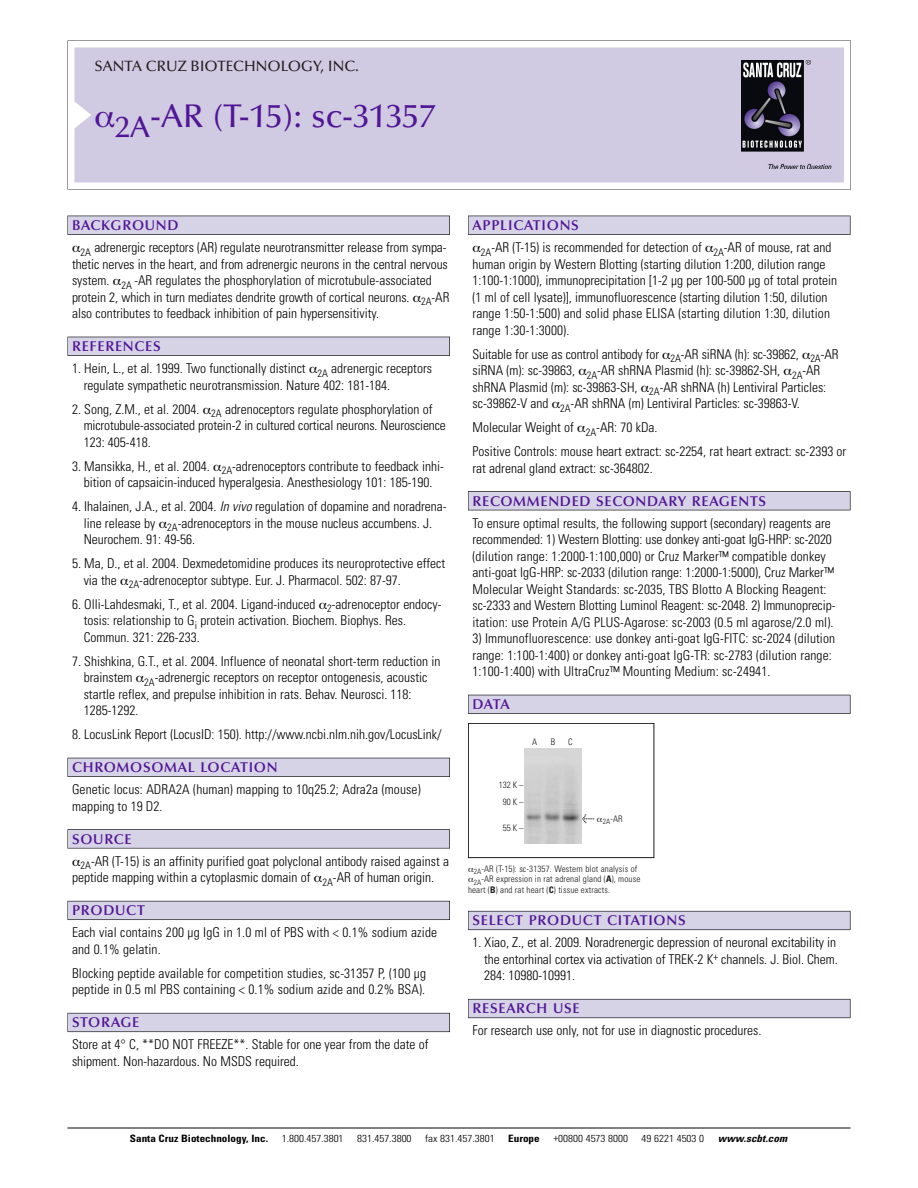
<style>
.page{position:relative;width:918px;height:1188px;background:#fff}
.page>*{position:absolute;margin:0;border:0;box-sizing:border-box;transform-origin:0 0}
.t1{font:500 33px "Optima";color:#511695}
.t2{font:500 15px "Optima";color:#231f20}
.t3{font:600 14.25px "Optima";letter-spacing:.05em;color:#511695}
.t4{font:300 condensed 13.5px/16.5px "Univers";color:#000}
.t5{font:300 condensed 10.2px "Univers";color:#000;scale:1.1 1}
.t6{font:700 condensed 10.2px "Univers";color:#000;scale:1.1 1}
.t7{font:italic 700 condensed 10.2px "Univers";letter-spacing:.005em;color:#000;scale:1.1 1}
.t8{font:9px/17.2px "Univers Condensed Light+JUIULK";letter-spacing:.015em;color:#191919;text-align:center}
.s1{font-style:italic}
.s2{font-family:"Meta Plus Book Roman+JCURZG";font-size:10.5px}
.s3{font-family:"Univers Condensed Bold+TAQVVI"}
</style>
<div class="page">
<svg style="left:68px;top:40px;width:783px;height:149px"></svg>
<div style="left:74px;top:47px;width:770px;height:135px;background:#d1cae3"></div>
<img style="left:741px;top:60px;width:90px;height:108px">
<div style="left:68px;top:216px;width:382px;height:19px;background:#525155"></div>
<div style="left:68px;top:216px;width:381px;height:18px;background:#d7d3e7"></div>
<div style="left:68px;top:337px;width:382px;height:19px;background:#515055"></div>
<div style="left:68px;top:337px;width:381px;height:18px;background:#d7d3e7"></div>
<div style="left:68px;top:758px;width:382px;height:19px;background:#525158"></div>
<div style="left:68px;top:758px;width:381px;height:18px;background:#d7d3e7"></div>
<div style="left:68px;top:829px;width:382px;height:19px;background:#575759"></div>
<div style="left:68px;top:830px;width:381px;height:18px;background:#d7d3e7"></div>
<div style="left:68px;top:901px;width:382px;height:19px;background:#5b5a62"></div>
<div style="left:68px;top:901px;width:381px;height:18px;background:#d7d3e7"></div>
<div style="left:68px;top:1013px;width:382px;height:19px;background:#66646e"></div>
<div style="left:68px;top:1013px;width:381px;height:18px;background:#d7d3e7"></div>
<div style="left:468px;top:216px;width:382px;height:19px;background:#525155"></div>
<div style="left:468px;top:216px;width:382px;height:18px;background:#d7d3e7"></div>
<div style="left:468px;top:491px;width:382px;height:19px;background:#525155"></div>
<div style="left:468px;top:492px;width:382px;height:18px;background:#d7d3e7"></div>
<div style="left:468px;top:695px;width:382px;height:19px;background:#525158"></div>
<div style="left:468px;top:695px;width:382px;height:18px;background:#d7d3e7"></div>
<div style="left:468px;top:911px;width:382px;height:19px;background:#66646e"></div>
<div style="left:468px;top:911px;width:382px;height:18px;background:#d7d3e7"></div>
<div style="left:468px;top:999px;width:382px;height:19px;background:#66646d"></div>
<div style="left:468px;top:1000px;width:382px;height:18px;background:#d7d3e7"></div>
<hr style="left:68px;top:1128px;width:782px;height:1px;background:#000">
<div style="left:468px;top:723px;width:186px;height:135px;border:1px solid #191919"></div>
<img style="left:525px;top:748px;width:56px;height:95px">
<svg style="left:96px;top:112px;width:18px;height:16px"></svg>
<p class="t2" style="left:94px;top:61px;width:266px">SANTA CRUZ BIOTECHNOLOGY, INC.</p>
<h1 class="t1" style="left:115px;top:103px;width:322px"><sub>2A</sub>-AR (T-15): sc-31357</h1>
<p class="t3" style="left:72px;top:219px;width:108px">BACKGROUND</p>
<p class="t4" style="left:72px;top:240px;width:379px;text-indent:9px"><sub>2A</sub> adrenergic receptors (AR) regulate neurotransmitter release from sympa&shy;thetic nerves in the heart, and from adrenergic neurons in the central nervous system. <sub>2A</sub> -AR regulates the phosphorylation of microtubule-associated protein 2, which in turn mediates dendrite growth of cortical neurons. <sub>2A</sub>-AR also contributes to feedback inhibition of pain hypersensitivity.</p>
<p class="t3" style="left:72px;top:341px;width:90px">REFERENCES</p>
<p class="t4" style="left:84px;top:361px;width:350px;text-indent:-12px">1. Hein, L., et al. 1999. Two functionally distinct <sub>2A</sub> adrenergic receptors regulate sympathetic neurotransmission. Nature 402: 181-184.</p>
<p class="t4" style="left:84px;top:402px;width:364px;text-indent:-12px">2. Song, Z.M., et al. 2004. <sub>2A</sub> adrenoceptors regulate phosphorylation of microtubule-associated protein-2 in cultured cortical neurons. Neuroscience<br>123: 405-418.</p>
<p class="t4" style="left:72px;top:459px;width:373px;text-align:center">3. Mansikka, H., et al. 2004. <sub>2A</sub>-adrenoceptors contribute to feedback inhi&shy;bition of capsaicin-induced hyperalgesia. Anesthesiology 101: 185-190.</p>
<p class="t4" style="left:84px;top:499px;width:364px;text-indent:-12px">4. Ihalainen, J.A., et al. 2004. <span class="s1">In vivo</span> regulation of dopamine and noradrena&shy;line release by <sub>2A</sub>-adrenoceptors in the mouse nucleus accumbens. J.<br>Neurochem. 91: 49-56.</p>
<p class="t4" style="left:84px;top:556px;width:363px;text-indent:-12px">5. Ma, D., et al. 2004. Dexmedetomidine produces its neuroprotective effect via the <sub>2A</sub>-adrenoceptor subtype. Eur. J. Pharmacol. 502: 87-97.</p>
<p class="t4" style="left:84px;top:597px;width:359px;text-indent:-12px">6. Olli-Lahdesmaki, T., et al. 2004. Ligand-induced <sub>2</sub>-adrenoceptor endocy&shy;tosis: relationship to G<sub>i</sub> protein activation. Biochem. Biophys. Res.<br>Commun. 321: 226-233.</p>
<p class="t4" style="left:84px;top:654px;width:358px;text-indent:-12px">7. Shishkina, G.T., et al. 2004. Influence of neonatal short-term reduction in brainstem <sub>2A</sub>-adrenergic receptors on receptor ontogenesis, acoustic startle reflex, and prepulse inhibition in rats. Behav. Neurosci. 118:<br>1285-1292.</p>
<p class="t4" style="left:72px;top:727px;width:371px">8. LocusLink Report (LocusID: 150). http://www.ncbi.nlm.nih.gov/LocusLink/</p>
<p class="t3" style="left:72px;top:762px;width:207px">CHROMOSOMAL LOCATION</p>
<p class="t4" style="left:72px;top:782px;width:350px">Genetic locus: ADRA2A (human) mapping to 10q25.2; Adra2a (mouse) mapping to 19 D2.</p>
<p class="t3" style="left:72px;top:833px;width:61px">SOURCE</p>
<p class="t4" style="left:72px;top:854px;width:379px;text-indent:9px"><sub>2A</sub>-AR (T-15) is an affinity purified goat polyclonal antibody raised against a peptide mapping within a cytoplasmic domain of <sub>2A</sub>-AR of human origin.</p>
<p class="t3" style="left:72px;top:905px;width:74px">PRODUCT</p>
<p class="t4" style="left:72px;top:925px;width:367px">Each vial contains 200 µg IgG in 1.0 ml of PBS with &lt; 0.1% sodium azide and 0.1% gelatin.</p>
<p class="t4" style="left:72px;top:966px;width:356px">Blocking peptide available for competition studies, sc-31357 P, (100 µg peptide in 0.5 ml PBS containing &lt; 0.1% sodium azide and 0.2% BSA).</p>
<p class="t3" style="left:72px;top:1017px;width:69px">STORAGE</p>
<p class="t4" style="left:72px;top:1037px;width:358px">Store at 4° C, **DO NOT FREEZE**. Stable for one year from the date of shipment. Non-hazardous. No MSDS required.</p>
<p class="t3" style="left:473px;top:219px;width:108px">APPLICATIONS</p>
<p class="t4" style="left:473px;top:240px;width:366px;text-indent:8px"><sub>2A</sub>-AR (T-15) is recommended for detection of <sub>2A</sub>-AR of mouse, rat and human origin by Western Blotting (starting dilution 1:200, dilution range 1:100-1:1000), immunoprecipitation [1-2 µg per 100-500 µg of total protein (1 ml of cell lysate)], immunofluorescence (starting dilution 1:50, dilution range 1:50-1:500) and solid phase ELISA (starting dilution 1:30, dilution range 1:30-1:3000).</p>
<p class="t4" style="left:473px;top:347px;width:367px">Suitable for use as control antibody for <sub>2A</sub>-AR siRNA (h): sc-39862, <sub>2A</sub>-AR siRNA (m): sc-39863, <sub>2A</sub>-AR shRNA Plasmid (h): sc-39862-SH, <sub>2A</sub>-AR shRNA Plasmid (m): sc-39863-SH, <sub>2A</sub>-AR shRNA (h) Lentiviral Particles: sc-39862-V and <sub>2A</sub>-AR shRNA (m) Lentiviral Particles: sc-39863-V.</p>
<p class="t4" style="left:473px;top:416px;width:375px;line-height:24px">Molecular Weight of <sub>2A</sub>-AR: 70 kDa.<br>Positive Controls: mouse heart extract: sc-2254, rat heart extract: sc-2393 or</p>
<p class="t4" style="left:473px;top:461px;width:182px">rat adrenal gland extract: sc-364802.</p>
<p class="t3" style="left:473px;top:495px;width:295px">RECOMMENDED SECONDARY REAGENTS</p>
<p class="t4" style="left:473px;top:516px;width:364px">To ensure optimal results, the following support (secondary) reagents are recommended: 1) Western Blotting: use donkey anti-goat IgG-HRP: sc-2020 (dilution range: 1:2000-1:100,000) or Cruz Marker™ compatible donkey anti-goat IgG-HRP: sc-2033 (dilution range: 1:2000-1:5000), Cruz Marker™ Molecular Weight Standards: sc-2035, TBS Blotto A Blocking Reagent: sc-2333 and Western Blotting Luminol Reagent: sc-2048. 2) Immunoprecip&shy;itation: use Protein A/G PLUS-Agarose: sc-2003 (0.5 ml agarose/2.0 ml).</p>
<p class="t4" style="left:473px;top:631px;width:364px">3) Immunofluorescence: use donkey anti-goat IgG-FITC: sc-2024 (dilution range: 1:100-1:400) or donkey anti-goat IgG-TR: sc-2783 (dilution range:<br>1:100-1:400) with UltraCruz™ Mounting Medium: sc-24941.</p>
<p class="t3" style="left:473px;top:699px;width:39px">DATA</p>
<p class="t8" style="left:532px;top:734px;width:7px">A</p>
<p class="t8" style="left:551px;top:734px;width:6px">B</p>
<p class="t8" style="left:568px;top:734px;width:6px">C</p>
<p class="t8" style="left:499px;top:777px;width:26px">132 K –<br>90K–</p>
<p class="t8" style="left:503px;top:820px;width:22px">55K–</p>
<p class="t8" style="left:582px;top:811px;width:42px"><span class="s2">&lt;</span> <sub>2A</sub>-AR</p>
<p class="t8" style="left:474px;top:861px;width:165px"><sub>2A</sub>-AR (T-15): sc-31357. Western blot analysis of</p>
<p class="t8" style="left:474px;top:871px;width:168px"><sub>2A</sub>-AR expression in rat adrenal gland (<span class="s3">A</span>), mouse</p>
<p class="t8" style="left:468px;top:882px;width:144px">heart (<span class="s3">B</span>) and rat heart (<span class="s3">C</span>) tissue extracts.</p>
<p class="t3" style="left:473px;top:915px;width:215px">SELECT PRODUCT CITATIONS</p>
<p class="t4" style="left:484px;top:935px;width:355px;text-indent:-12px">1. Xiao, Z., et al. 2009. Noradrenergic depression of neuronal excitability in the entorhinal cortex via activation of TREK-2 K<sup>+</sup> channels. J. Biol. Chem.<br>284: 10980-10991.</p>
<p class="t3" style="left:473px;top:1003px;width:109px">RESEARCH USE</p>
<p class="t4" style="left:473px;top:1024px;width:290px">For research use only, not for use in diagnostic procedures.</p>
<p class="t6" style="left:130px;top:1135px;width:127px">Santa Cruz Biotechnology, Inc.</p>
<p class="t5" style="left:282px;top:1135px;width:58px">1.800.457.3801</p>
<p class="t5" style="left:357px;top:1135px;width:51px">831.457.3800</p>
<p class="t5" style="left:425px;top:1135px;width:65px">fax 831.457.3801</p>
<p class="t6" style="left:508px;top:1135px;width:30px">Europe</p>
<p class="t5" style="left:553px;top:1135px;width:69px">+00800 4573 8000</p>
<p class="t5" style="left:642px;top:1135px;width:58px">49 6221 4503 0</p>
<p class="t7" style="left:718px;top:1135px;width:64px">www.scbt.com</p>
</div>
